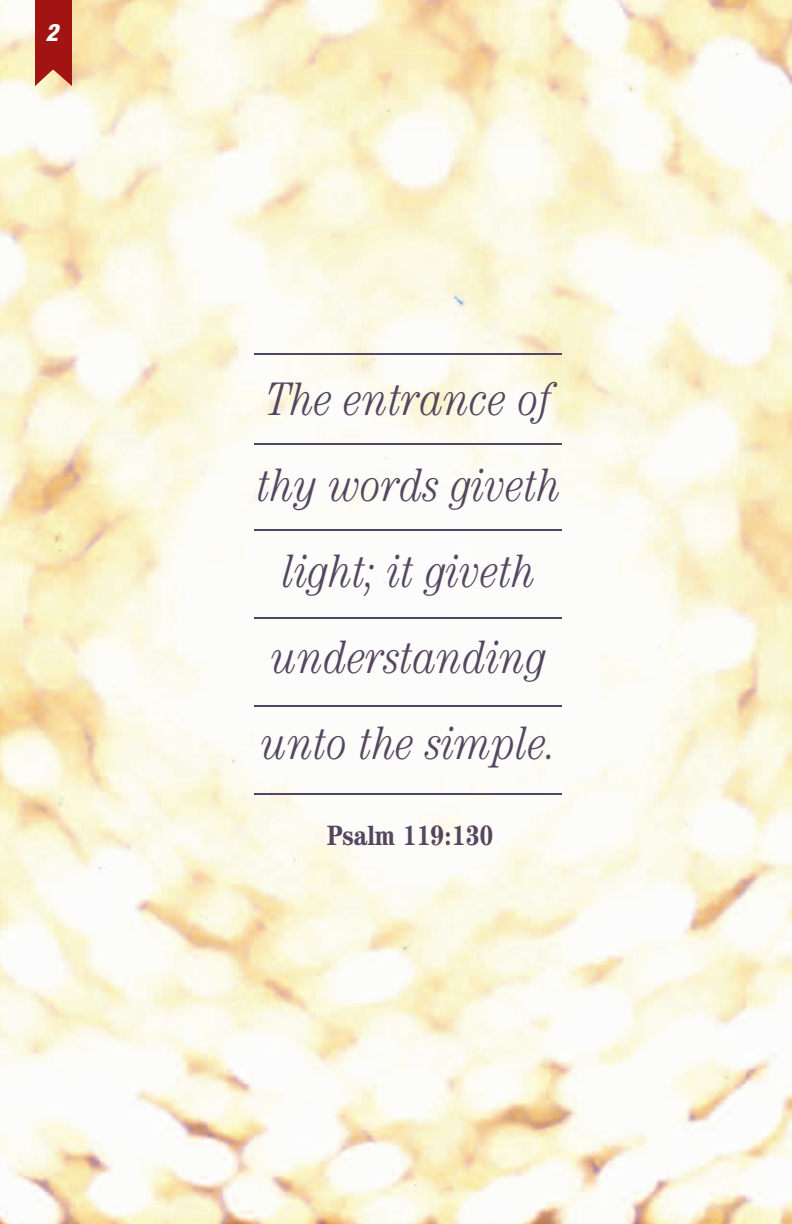
<style>
.page{position:relative;width:792px;height:1224px;background:#fff}
.page>*{position:absolute;margin:0;border:0;box-sizing:border-box;transform-origin:0 0}
.t1{font:italic 300 condensed 47.2px/86px "Century";color:#54465f;text-align:center}
.t2{font:700 condensed 28px "Century";color:#54465f}
.t3{font:italic 800 condensed 24px "Helvetica Neue";color:#fff}
</style>
<div class="page">
<img style="left:0;top:0;width:792px;height:1224px">
<hr style="left:254px;top:353px;width:308px;height:2px;background:#54465f">
<hr style="left:254px;top:443px;width:308px;height:2px;background:#54465f">
<hr style="left:254px;top:529px;width:308px;height:2px;background:#54465f">
<hr style="left:254px;top:617px;width:308px;height:2px;background:#54465f">
<hr style="left:254px;top:705px;width:308px;height:2px;background:#54465f">
<hr style="left:254px;top:793px;width:308px;height:2px;background:#54465f">
<div style="left:35px;top:0;width:37px;height:69px;background:#a11412"></div>
<svg style="left:35px;top:69px;width:37px;height:17px"></svg>
<p class="t3" style="left:45px;top:24px;width:14px">2</p>
<p class="t1" style="left:258px;top:360px;width:305px">The entrance of thy words giveth light; it giveth understanding unto the simple.</p>
<p class="t2" style="left:326px;top:826px;width:169px">Psalm 119:130</p>
</div>
